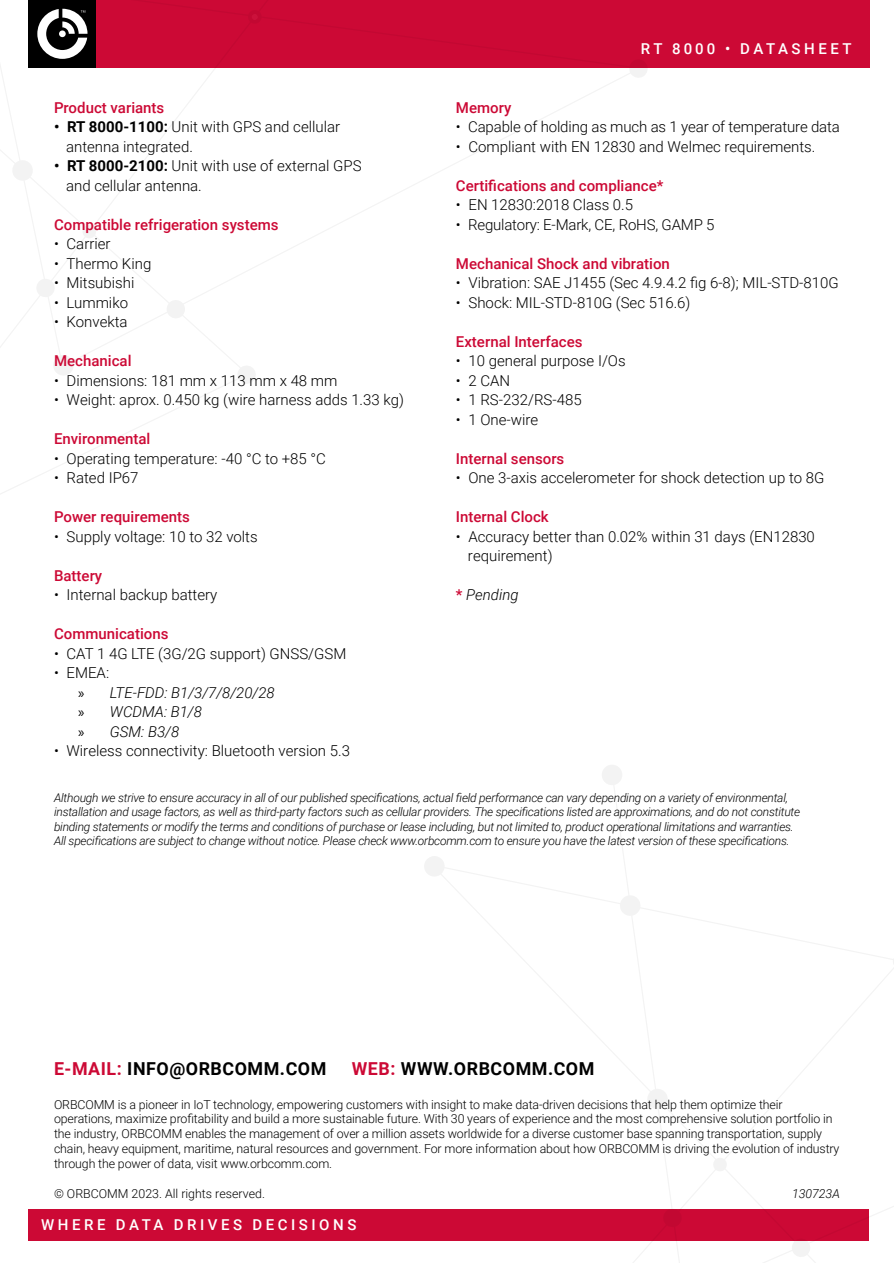
<style>
.page{position:relative;width:894px;height:1263px;background:#fff}
.page>*{position:absolute;margin:0;border:0;box-sizing:border-box;transform-origin:0 0}
.t1{font:700 17.85px "Roboto";letter-spacing:.03em;color:#000}
.t2{font:300 15px/19.5px "Roboto";color:#000}
.t3{font:500 15px "Roboto";color:#cc0935}
.t4{font:italic 300 15px/19.5px "Roboto";color:#000}
.t5{font:500 15px "Roboto";letter-spacing:.235em;color:#fff}
.t6{font:300 12.3px/14.9px "Roboto";letter-spacing:-.01em;color:#000}
.t7{font:italic 300 12.3px "Roboto";color:#000}
.t8{font:italic 300 12px/14.4px "Roboto";letter-spacing:-.02em;color:#000}
.s1{font-weight:700}
.s2{font-style:normal}
.s3{font-family:"Myriad Pro";font-weight:400;font-style:normal}
.s4{font-weight:500;font-style:normal;color:#cc0935}
.s5{color:#cc0935}
</style>
<div class="page">
<div style="left:29px;top:1209px;width:839px;height:31px;background:#cc0935"></div>
<div style="left:29px;top:0;width:840px;height:68px;background:#cc0935"></div>
<svg style="left:0;top:0;width:647px;height:494px"></svg>
<svg style="left:251px;top:14px;width:7px;height:6px"></svg>
<div style="left:29px;top:0;width:67px;height:68px;background:#000"></div>
<svg style="left:37px;top:9px;width:50px;height:50px"></svg>
<svg style="left:422px;top:765px;width:471px;height:498px"></svg>
<p class="t3" style="left:54px;top:97px;width:112px">Product variants</p>
<p class="t2" style="left:66px;top:116px;width:275px;text-indent:-12px"><span class="s1">• RT 8000-1100:</span> Unit with GPS and cellular antenna integrated.</p>
<p class="t2" style="left:66px;top:155px;width:297px;text-indent:-12px"><span class="s1">• RT 8000-2100:</span> Unit with use of external GPS and cellular antenna.</p>
<p class="t3" style="left:54px;top:214px;width:226px">Compatible refrigeration systems</p>
<p class="t2" style="left:54px;top:233px;width:58px">• Carrier</p>
<p class="t2" style="left:54px;top:253px;width:99px">• Thermo King</p>
<p class="t2" style="left:54px;top:272px;width:82px">• Mitsubishi</p>
<p class="t2" style="left:54px;top:292px;width:76px">• Lummiko</p>
<p class="t2" style="left:54px;top:311px;width:75px">• Konvekta</p>
<p class="t3" style="left:54px;top:350px;width:79px">Mechanical</p>
<p class="t2" style="left:54px;top:370px;width:285px">• Dimensions: 181 mm x 113 mm x 48 mm</p>
<p class="t2" style="left:54px;top:389px;width:351px">• Weight: aprox. 0.450 kg (wire harness adds 1.33 kg)</p>
<p class="t3" style="left:54px;top:428px;width:98px">Environmental</p>
<p class="t2" style="left:54px;top:448px;width:273px">• Operating temperature: -40 °C to +85 °C</p>
<p class="t2" style="left:54px;top:467px;width:86px">• Rated IP67</p>
<p class="t3" style="left:54px;top:506px;width:137px">Power requirements</p>
<p class="t2" style="left:54px;top:526px;width:205px">• Supply voltage: 10 to 32 volts</p>
<p class="t3" style="left:54px;top:565px;width:50px">Battery</p>
<p class="t2" style="left:54px;top:584px;width:165px">• Internal backup battery</p>
<p class="t3" style="left:54px;top:623px;width:116px">Communications</p>
<p class="t2" style="left:54px;top:643px;width:294px">• CAT 1 4G LTE (3G/2G support) GNSS/GSM</p>
<p class="t4" style="left:78px;top:662px;width:198px;text-indent:-24px"><span class="s2">• EMEA:<br></span><span class="s3">»</span> LTE-FDD: B1/3/7/8/20/28 <span class="s3">»</span> WCDMA: B1/8<br><span class="s3">»</span> GSM: B3/8</p>
<p class="t2" style="left:54px;top:740px;width:297px">• Wireless connectivity: Bluetooth version 5.3</p>
<p class="t5" style="left:640px;top:38px;width:212px">RT 8000 • DATASHEET</p>
<p class="t3" style="left:456px;top:97px;width:57px">Memory</p>
<p class="t2" style="left:456px;top:116px;width:385px">• Capable of holding as much as 1 year of temperature data</p>
<p class="t2" style="left:456px;top:136px;width:361px">• Compliant with EN 12830 and Welmec requirements.</p>
<p class="t3" style="left:456px;top:175px;width:209px">Certifications and compliance*</p>
<p class="t2" style="left:456px;top:194px;width:179px">• EN 12830:2018 Class 0.5</p>
<p class="t2" style="left:456px;top:214px;width:260px">• Regulatory: E-Mark, CE, RoHS, GAMP 5</p>
<p class="t3" style="left:456px;top:253px;width:215px">Mechanical Shock and vibration</p>
<p class="t2" style="left:456px;top:272px;width:384px">• Vibration: SAE J1455 (Sec 4.9.4.2 fig 6-8); MIL-STD-810G</p>
<p class="t2" style="left:456px;top:292px;width:236px">• Shock: MIL-STD-810G (Sec 516.6)</p>
<p class="t3" style="left:456px;top:331px;width:128px">External Interfaces</p>
<p class="t2" style="left:456px;top:350px;width:171px">• 10 general purpose I/Os</p>
<p class="t2" style="left:456px;top:370px;width:56px">• 2 CAN</p>
<p class="t2" style="left:456px;top:389px;width:127px">• 1 RS-232/RS-485</p>
<p class="t2" style="left:456px;top:409px;width:84px">• 1 One-wire</p>
<p class="t3" style="left:456px;top:448px;width:110px">Internal sensors</p>
<p class="t2" style="left:456px;top:467px;width:370px">• One 3-axis accelerometer for shock detection up to 8G</p>
<p class="t3" style="left:456px;top:506px;width:94px">Internal Clock</p>
<p class="t2" style="left:468px;top:526px;width:348px;text-indent:-12px">• Accuracy better than 0.02% within 31 days (EN12830 requirement)</p>
<p class="t4" style="left:456px;top:584px;width:64px"><span class="s4">*</span> Pending</p>
<p class="t8" style="left:54px;top:790px;width:747px">Although we strive to ensure accuracy in all of our published specifications, actual field performance can vary depending on a variety of environmental, installation and usage factors, as well as third-party factors such as cellular providers. The specifications listed are approximations, and do not constitute binding statements or modify the terms and conditions of purchase or lease including, but not limited to, product operational limitations and warranties.<br>All specifications are subject to change without notice. Please check www.orbcomm.com to ensure you have the latest version of these specifications.</p>
<p class="t1" style="left:54px;top:1056px;width:274px"><span class="s5">E-MAIL:</span> INFO@ORBCOMM.COM</p>
<p class="t1" style="left:351px;top:1056px;width:244px"><span class="s5">WEB:</span> WWW.ORBCOMM.COM</p>
<p class="t6" style="left:54px;top:1096px;width:786px">ORBCOMM is a pioneer in IoT technology, empowering customers with insight to make data-driven decisions that help them optimize their operations, maximize profitability and build a more sustainable future. With 30 years of experience and the most comprehensive solution portfolio in the industry, ORBCOMM enables the management of over a million assets worldwide for a diverse customer base spanning transportation, supply chain, heavy equipment, maritime, natural resources and government. For more information about how ORBCOMM is driving the evolution of industry through the power of data, visit www.orbcomm.com.</p>
<p class="t6" style="left:54px;top:1185px;width:212px">© ORBCOMM 2023. All rights reserved.</p>
<p class="t7" style="left:791px;top:1184px;width:49px">130723A</p>
<p class="t5" style="left:41px;top:1214px;width:316px">WHERE DATA DRIVES DECISIONS</p>
</div>
